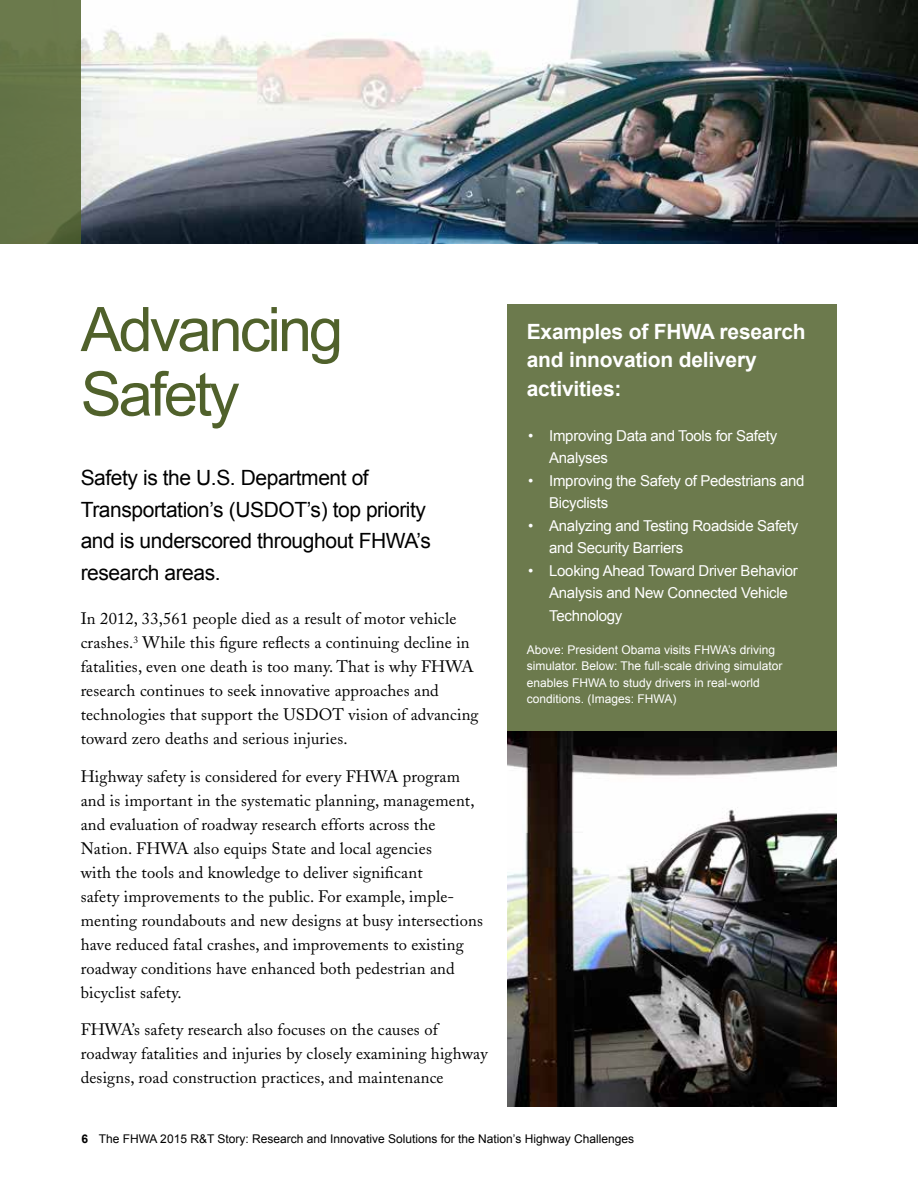
<style>
.page{position:relative;width:918px;height:1188px;background:#fff}
.page>*{position:absolute;margin:0;border:0;box-sizing:border-box;transform-origin:0 0}
.t1{font:61.5px/64.5px "Arial";letter-spacing:-.05em;color:#50612b}
.t2{font:21px/31.5px "Arial";letter-spacing:-.02em;color:#000}
.t3{font:700 21px/28.5px "Arial";letter-spacing:-.01em;color:#fff}
.t4{font:16.5px/24px "Adobe Caslon";letter-spacing:.01em;color:#000}
.t5{font:15px/22.5px "Arial";letter-spacing:-.02em;color:#fff}
.t6{font:12px/16.5px "Arial";color:#fff}
.t7{font:12px "Arial";color:#000}
.s1{font-weight:700}
</style>
<div class="page">
<div style="left:507px;top:304px;width:330px;height:803px;background:#6c7a4d"></div>
<img style="left:507px;top:731px;width:330px;height:376px">
<img style="left:81px;top:0;width:837px;height:244px">
<div style="left:0;top:0;width:81px;height:244px;background:#667547"></div>
<p class="t1" style="left:81px;top:298px;width:264px">Advancing<br>Safety</p>
<p class="t2" style="left:81px;top:462px;width:352px">Safety is the U.S. Department of<br>Transportation’s (USDOT’s) top priority and is underscored throughout FHWA’s research areas.</p>
<p class="t4" style="left:81px;top:607px;width:399px">In 2012, 33,561 people died as a result of motor vehicle crashes.<sup>3</sup> While this figure reflects a continuing decline in fatalities, even one death is too many. That is why FHWA research continues to seek innovative approaches and technologies that support the USDOT vision of advancing toward zero deaths and serious injuries.</p>
<p class="t4" style="left:81px;top:764px;width:404px">Highway safety is considered for every FHWA program and is important in the systematic planning, management, and evaluation of roadway research efforts across the Nation. FHWA also equips State and local agencies<br>with the tools and knowledge to deliver significant<br>safety improvements to the public. For example, imple&shy;menting roundabouts and new designs at busy intersections have reduced fatal crashes, and improvements to existing roadway conditions have enhanced both pedestrian and bicyclist safety.</p>
<p class="t4" style="left:81px;top:1018px;width:408px">FHWA’s safety research also focuses on the causes of roadway fatalities and injuries by closely examining highway designs, road construction practices, and maintenance</p>
<p class="t3" style="left:527px;top:318px;width:280px">Examples of FHWA research and innovation delivery activities:</p>
<p class="t5" style="left:549px;top:425px;width:229px;text-indent:-21px">• Improving Data and Tools for Safety<br>Analyses</p>
<p class="t5" style="left:549px;top:470px;width:257px;text-indent:-21px">• Improving the Safety of Pedestrians and<br>Bicyclists</p>
<p class="t5" style="left:549px;top:515px;width:251px;text-indent:-21px">• Analyzing and Testing Roadside Safety and Security Barriers</p>
<p class="t5" style="left:549px;top:560px;width:250px;text-indent:-21px">• Looking Ahead Toward Driver Behavior<br>Analysis and New Connected Vehicle<br>Technology</p>
<p class="t6" style="left:527px;top:642px;width:257px">Above: President Obama visits FHWA’s driving simulator. Below: The full-scale driving simulator enables FHWA to study drivers in real-world conditions. (Images: FHWA)</p>
<p class="t7" style="left:81px;top:1131px;width:554px"><span class="s1">6</span> The FHWA 2015 R&amp;T Story: Research and Innovative Solutions for the Nation’s Highway Challenges</p>
</div>
